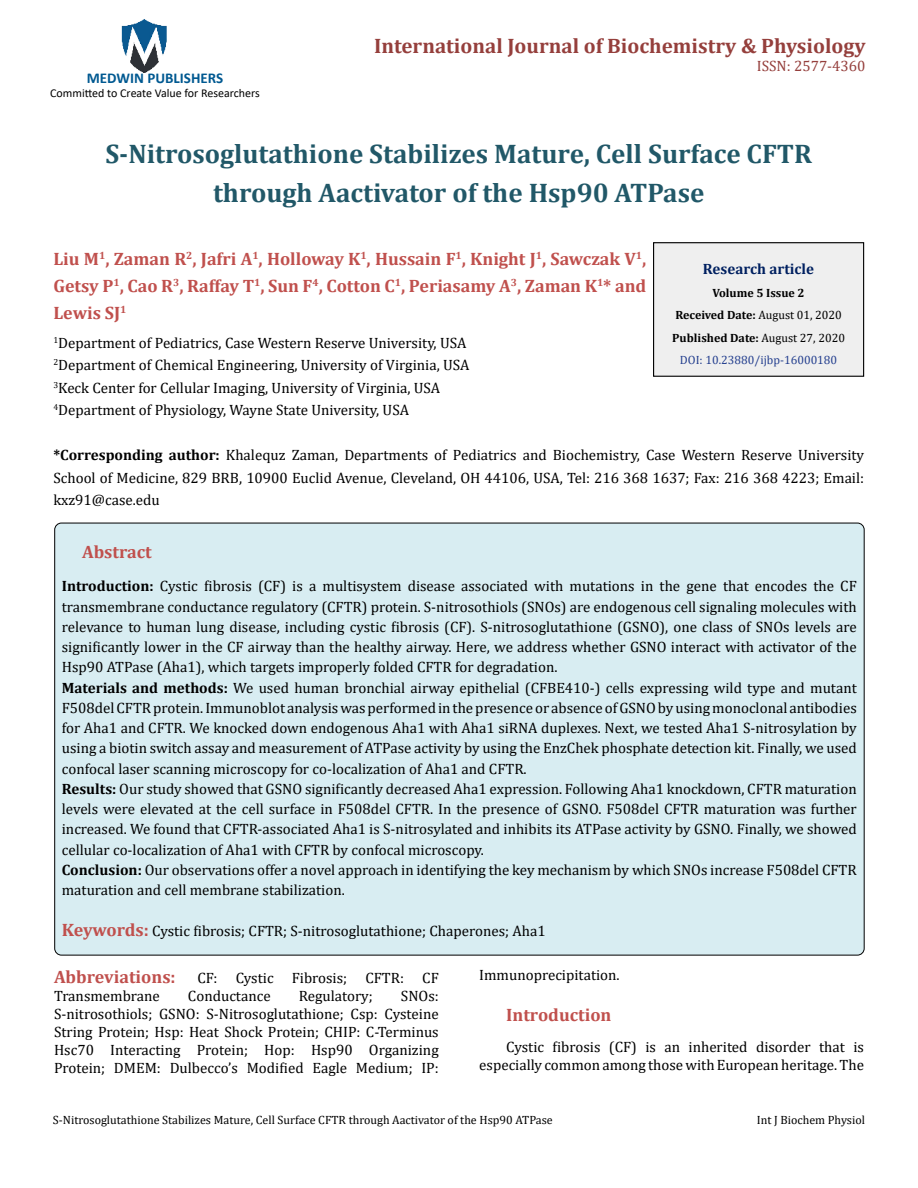
<style>
.page{position:relative;width:918px;height:1188px;background:#fff}
.page>*{position:absolute;margin:0;border:0;box-sizing:border-box;transform-origin:0 0}
.t1{font:700 27px/39px "Cambria";color:#215868;text-align:center}
.t2{font:700 21px "Cambria";color:#953f3c}
.t3{font:700 18px/27px "Cambria";color:#c0504d;text-align:justify}
.t4{font:15px/20.2px "Cambria";color:#000}
.t5{font:700 15px "Calibri";color:#005991}
.t6{font:700 15px "Cambria";color:#002060}
.t7{font:15px "Cambria";color:#953f3c}
.t8{font:12px "Cambria";color:#000}
.t9{font:700 12px/22.5px "Cambria";color:#000;text-align:center}
.t10{font:12px "Calibri";color:#000}
.s1{font-weight:700}
.s2{font-weight:400}
.s3{font-weight:400;color:#25408f}
.s4{font-weight:700;font-size:18px;color:#c0504d}
</style>
<div class="page">
<img style="left:121px;top:19px;width:46px;height:54px">
<div style="left:654px;top:243px;width:210px;height:133px;background:#efefef"></div>
<div style="left:653px;top:242px;width:211px;height:135px;border:1px solid #000"></div>
<div style="left:55px;top:523px;width:809px;height:432px;background:#d8edf2;border-radius:7px"></div>
<p class="t5" style="left:87px;top:67px;width:138px">MEDWIN PUBLISHERS</p>
<p class="t10" style="left:50px;top:85px;width:211px">Committed to Create Value for Researchers</p>
<h2 class="t2" style="left:374px;top:31px;width:493px">International Journal of Biochemistry &amp; Physiology</h2>
<p class="t7" style="left:757px;top:57px;width:110px">ISSN: 2577-4360</p>
<h1 class="t1" style="left:105px;top:133px;width:708px">S-Nitrosoglutathione Stabilizes Mature, Cell Surface CFTR through Aactivator of the Hsp90 ATPase</h1>
<p class="t3" style="left:53px;top:244px;width:594px">Liu M<sup>1</sup>, Zaman R<sup>2</sup>, Jafri A<sup>1</sup>, Holloway K<sup>1</sup>, Hussain F<sup>1</sup>, Knight J<sup>1</sup>, Sawczak V<sup>1</sup>, Getsy P<sup>1</sup>, Cao R<sup>3</sup>, Raffay T<sup>1</sup>, Sun F<sup>4</sup>, Cotton C<sup>1</sup>, Periasamy A<sup>3</sup>, Zaman K<sup>1</sup>* and Lewis SJ<sup>1</sup></p>
<p class="t4" style="left:53px;top:331px;width:418px;line-height:22.5px"><sup>1</sup>Department of Pediatrics, Case Western Reserve University, USA <sup>2</sup>Department of Chemical Engineering, University of Virginia, USA <sup>3</sup>Keck Center for Cellular Imaging, University of Virginia, USA <sup>4</sup>Department of Physiology, Wayne State University, USA</p>
<p class="t4" style="left:53px;top:444px;width:812px;line-height:22.5px;text-align:justify"><span class="s1">*Corresponding author:</span> Khalequz Zaman, Departments of Pediatrics and Biochemistry, Case Western Reserve University School of Medicine, 829 BRB, 10900 Euclid Avenue, Cleveland, OH 44106, USA, Tel: 216 368 1637; Fax: 216 368 4223; Email: kxz91@case.edu</p>
<p class="t6" style="left:703px;top:259px;width:113px">Research article</p>
<p class="t9" style="left:672px;top:281px;width:174px">Volume 5 Issue 2<br>Received Date: <span class="s2">August 01, 2020<br></span>Published Date: <span class="s2">August 27, 2020<br></span><span class="s3">DOI: 10.23880/ijbp-16000180</span></p>
<p class="t3" style="left:82px;top:537px;width:71px">Abstract</p>
<p class="t4" style="left:62px;top:576px;width:797px"><span class="s1">Introduction:</span> Cystic fibrosis (CF) is a multisystem disease associated with mutations in the gene that encodes the CF transmembrane conductance regulatory (CFTR) protein. S-nitrosothiols (SNOs) are endogenous cell signaling molecules with relevance to human lung disease, including cystic fibrosis (CF). S-nitrosoglutathione (GSNO), one class of SNOs levels are significantly lower in the CF airway than the healthy airway. Here, we address whether GSNO interact with activator of the Hsp90 ATPase (Aha1), which targets improperly folded CFTR for degradation.<br><span class="s1">Materials and methods:</span> We used human bronchial airway epithelial (CFBE410-) cells expressing wild type and mutant F508del CFTR protein. Immunoblot analysis was performed in the presence or absence of GSNO by using monoclonal antibodies for Aha1 and CFTR. We knocked down endogenous Aha1 with Aha1 siRNA duplexes. Next, we tested Aha1 S-nitrosylation by using a biotin switch assay and measurement of ATPase activity by using the EnzChek phosphate detection kit. Finally, we used confocal laser scanning microscopy for co-localization of Aha1 and CFTR.<br><span class="s1">Results:</span> Our study showed that GSNO significantly decreased Aha1 expression. Following Aha1 knockdown, CFTR maturation levels were elevated at the cell surface in F508del CFTR. In the presence of GSNO. F508del CFTR maturation was further increased. We found that CFTR-associated Aha1 is S-nitrosylated and inhibits its ATPase activity by GSNO. Finally, we showed cellular co-localization of Aha1 with CFTR by confocal microscopy.<br><span class="s1">Conclusion:</span> Our observations offer a novel approach in identifying the key mechanism by which SNOs increase F508del CFTR maturation and cell membrane stabilization.</p>
<p class="t4" style="left:62px;top:920px;width:485px"><span class="s4">Keywords:</span> Cystic fibrosis; CFTR; S-nitrosoglutathione; Chaperones; Aha1</p>
<p class="t4" style="left:54px;top:969px;width:386px;line-height:18px"><span class="s4">Abbreviations:</span> CF: Cystic Fibrosis; CFTR: CF<br>Transmembrane</p>
<p class="t4" style="left:479px;top:965px;width:142px">Immunoprecipitation.</p>
<p class="t3" style="left:506px;top:1001px;width:107px">Introduction</p>
<p class="t4" style="left:479px;top:1038px;width:386px;line-height:18px;text-align:right">Cystic fibrosis (CF) is an inherited disorder that is especially common among those with European heritage. The</p>
<p class="t4" style="left:188px;top:985px;width:84px">Conductance</p>
<p class="t4" style="left:299px;top:985px;width:76px">Regulatory;</p>
<p class="t4" style="left:54px;top:987px;width:386px;line-height:18px;text-align:justify;text-indent:347px">SNOs:<br>S-nitrosothiols; GSNO: S-Nitrosoglutathione; Csp: Cysteine String Protein; Hsp: Heat Shock Protein; CHIP: C-Terminus Hsc70 Interacting Protein; Hop: Hsp90 Organizing Protein; DMEM: Dulbecco’s Modified Eagle Medium; IP:</p>
<p class="t8" style="left:53px;top:1113px;width:501px">S-Nitrosoglutathione Stabilizes Mature, Cell Surface CFTR through Aactivator of the Hsp90 ATPase</p>
<p class="t8" style="left:757px;top:1113px;width:110px">Int J Biochem Physiol</p>
</div>
